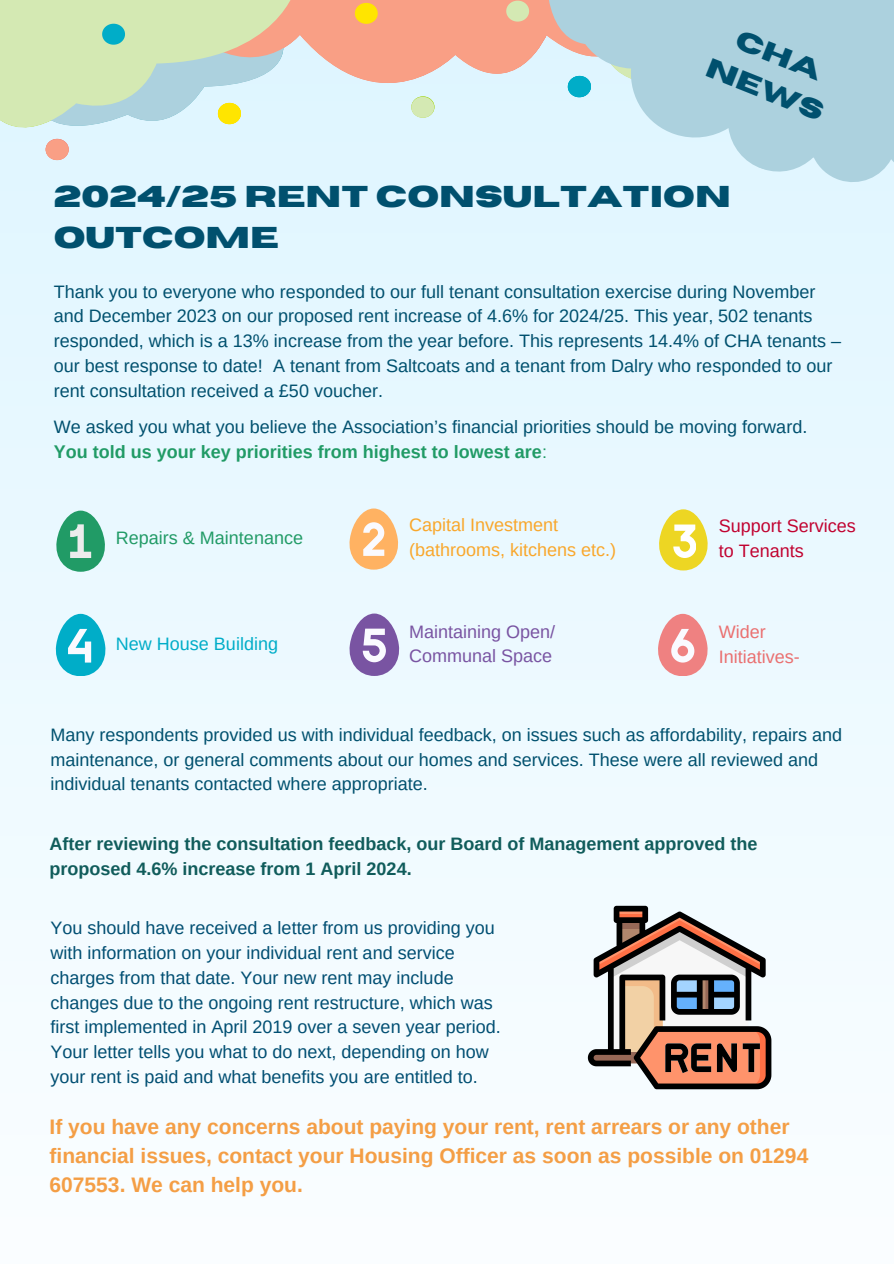
<style>
.page{position:relative;width:894px;height:1264px;background:#fff}
.page>*{position:absolute;margin:0;border:0;box-sizing:border-box;transform-origin:0 0}
.t1{font:700 30px/41.7px "Horizon";color:#00506e}
.t2{font:700 27px/37.2px "Horizon";color:#00506e;text-align:center}
.t3{font:700 21px/29.2px "Arimo";color:#f49e45}
.t4{font:18px/24.8px "Arimo";color:#00506e}
.t5{font:18px/24.8px "Arimo";color:#004e72}
.t6{font:700 18px/24.8px "Arimo";color:#105c5b}
.t7{font:18px/24.8px "Arimo";color:#f9a72b}
.t8{font:18px/24.8px "Arimo";color:#7954a2}
.t9{font:18px/24.8px "Arimo";color:#c10230}
.t10{font:18px "Arimo";color:#219b66}
.t11{font:18px/24.8px "Arimo";color:#ea7070}
.t12{font:18px "Arimo";color:#00adc8}
.s1{font-weight:700;color:#219b66}
.s2{color:#219b66}
</style>
<div class="page">
<img style="left:0;top:130px;width:893px;height:960px">
<svg style="left:296px;top:0;width:245px;height:130px;background:#ecc8bf"></svg>
<svg style="left:355px;top:2px;width:23px;height:22px"></svg>
<svg style="left:506px;top:0;width:23px;height:22px"></svg>
<svg style="left:411px;top:96px;width:23px;height:22px"></svg>
<svg style="left:0;top:0;width:296px;height:156px;background:#d6e8bc"></svg>
<svg style="left:37px;top:23px;width:253px;height:137px;background:#d1e5d4"></svg>
<svg style="left:541px;top:0;width:352px;height:233px;background:#c3e0eb"></svg>
<svg style="left:587px;top:905px;width:184px;height:184px"></svg>
<svg style="left:54px;top:510px;width:53px;height:61px;background:#71bfa1"></svg>
<svg style="left:347px;top:508px;width:53px;height:61px;background:#f8cfa3"></svg>
<svg style="left:657px;top:509px;width:52px;height:61px;background:#eee57e"></svg>
<svg style="left:54px;top:614px;width:53px;height:61px;background:#5bc9dc"></svg>
<svg style="left:347px;top:613px;width:54px;height:62px;background:#ac9ac9"></svg>
<svg style="left:655px;top:614px;width:54px;height:61px;background:#efb1b3"></svg>
<h2 class="t2" style="left:727px;top:16px;width:126px;rotate:22deg">CHA<br>NEWS</h2>
<h1 class="t1" style="left:54px;top:176px;width:678px">2024/25 RENT CONSULTATION<br>OUTCOME</h1>
<p class="t4" style="left:54px;top:279px;width:788px">Thank you to everyone who responded to our full tenant consultation exercise during November and December 2023 on our proposed rent increase of 4.6% for 2024/25. This year, 502 tenants responded, which is a 13% increase from the year before. This represents 14.4% of CHA tenants – our best response to date! A tenant from Saltcoats and a tenant from Dalry who responded to our rent consultation received a £50 voucher.</p>
<p class="t4" style="left:54px;top:415px;width:754px">We asked you what you believe the Association’s financial priorities should be moving forward.<br><span class="s1">You told us your key priorities from highest to lowest are</span><span class="s2">:</span></p>
<p class="t10" style="left:116px;top:528px;width:189px">Repairs &amp; Maintenance</p>
<p class="t7" style="left:409px;top:512px;width:208px">Capital Investment (bathrooms, kitchens etc.)</p>
<p class="t9" style="left:718px;top:514px;width:138px">Support Services to Tenants</p>
<p class="t12" style="left:116px;top:633px;width:163px">New House Building</p>
<p class="t8" style="left:409px;top:619px;width:147px">Maintaining Open/<br>Communal Space</p>
<p class="t11" style="left:718px;top:619px;width:82px">Wider<br>Initiatives-</p>
<p class="t4" style="left:50px;top:722px;width:792px">Many respondents provided us with individual feedback, on issues such as affordability, repairs and maintenance, or general comments about our homes and services. These were all reviewed and individual tenants contacted where appropriate.</p>
<p class="t6" style="left:50px;top:831px;width:709px">After reviewing the consultation feedback, our Board of Management approved the proposed 4.6% increase from 1 April 2024.</p>
<p class="t5" style="left:50px;top:915px;width:451px">You should have received a letter from us providing you with information on your individual rent and service charges from that date. Your new rent may include changes due to the ongoing rent restructure, which was first implemented in April 2019 over a seven year period.<br>Your letter tells you what to do next, depending on how your rent is paid and what benefits you are entitled to.</p>
<p class="t3" style="left:50px;top:1111px;width:760px">If you have any concerns about paying your rent, rent arrears or any other financial issues, contact your Housing Officer as soon as possible on 01294<br>607553. We can help you.</p>
</div>
